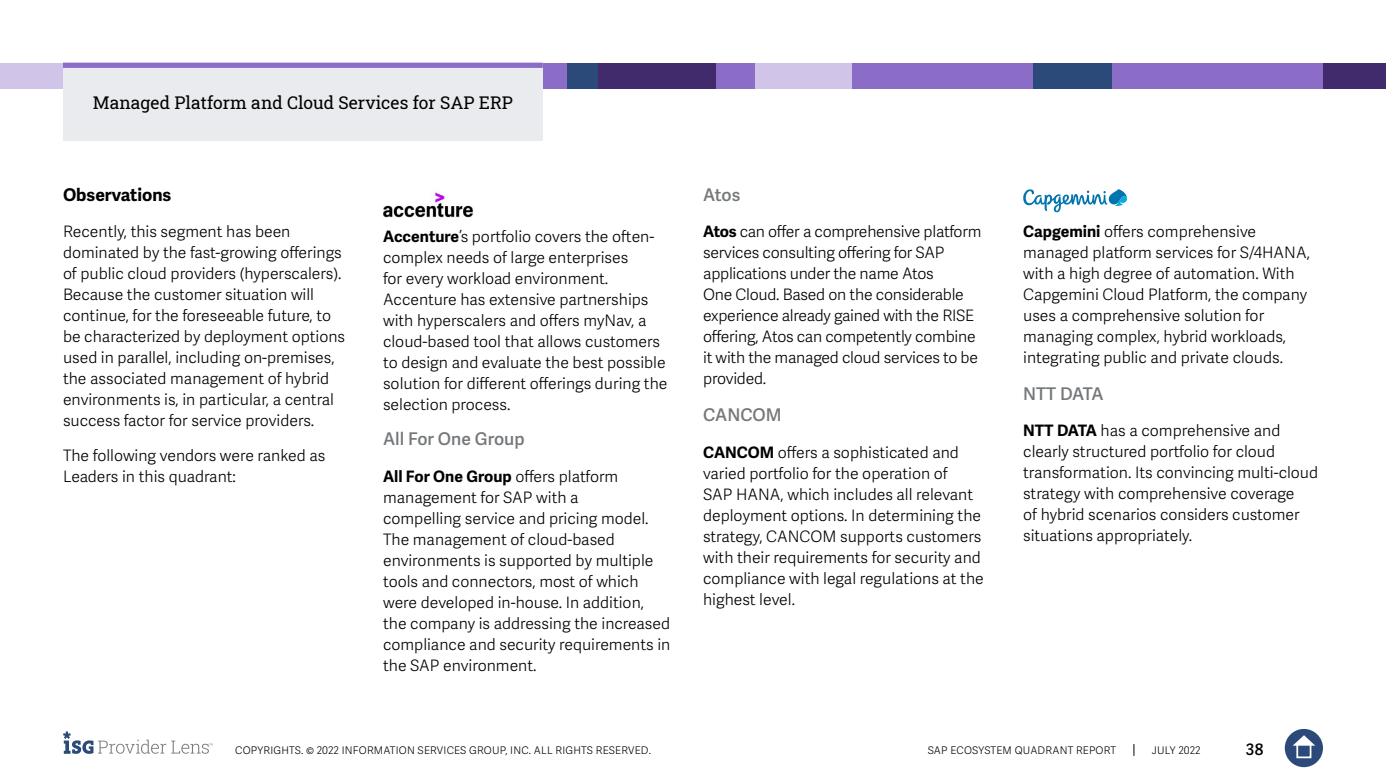
<style>
.page{position:relative;width:1386px;height:780px;background:#fff}
.page>*{position:absolute;margin:0;border:0;box-sizing:border-box;transform-origin:0 0}
.t1{font:17.5px "Roboto Slab ISG P Regular";color:#000}
.t2{font:600 17.5px "Adelle Sans";color:#75787b}
.t3{font:700 17.5px "Adelle Sans";color:#000}
.t4{font:300 15.75px/21px "Adelle Sans";color:#000}
.t5{font:600 15.75px "Adelle Sans";color:#000}
.t6{font:300 10.5px "Adelle Sans";letter-spacing:.02em;color:#000}
.s1{font-weight:700;color:#000101}
</style>
<div class="page">
<svg style="left:1133px;top:744px;width:1px;height:12px"></svg>
<div style="left:1285px;top:729px;width:38px;height:38px;background:#2b4a79;border-radius:50%"></div>
<svg style="left:1293px;top:735px;width:22px;height:10px"></svg>
<div style="left:1296px;top:743px;width:15px;height:15px;border:2px solid #fff"></div>
<svg style="left:63px;top:731px;width:150px;height:23px"></svg>
<div style="left:1047px;top:63px;width:276px;height:26px;background:#8b6cc6"></div>
<div style="left:0;top:63px;width:158px;height:26px;background:#d0c4e8"></div>
<div style="left:158px;top:63px;width:409px;height:26px;background:#8b6cc6"></div>
<div style="left:850px;top:63px;width:184px;height:26px;background:#8b6cc6"></div>
<div style="left:1323px;top:63px;width:63px;height:26px;background:#422b6d"></div>
<div style="left:1033px;top:63px;width:79px;height:26px;background:#2b4a79"></div>
<div style="left:754px;top:63px;width:98px;height:26px;background:#d0c4e8"></div>
<div style="left:598px;top:63px;width:157px;height:26px;background:#8b6cc6"></div>
<div style="left:598px;top:63px;width:118px;height:26px;background:#422b6d"></div>
<div style="left:567px;top:63px;width:31px;height:26px;background:#2b4a79"></div>
<img style="left:383px;top:192px;width:90px;height:25px">
<svg style="left:1023px;top:189px;width:104px;height:23px"></svg>
<div style="left:63px;top:63px;width:480px;height:78px;background:#e9ebee"></div>
<div style="left:63px;top:63px;width:480px;height:5px;background:#8b6cc6"></div>
<p class="t1" style="left:93px;top:91px;width:422px">Managed Platform and Cloud Services for SAP ERP</p>
<p class="t3" style="left:63px;top:184px;width:110px">Observations</p>
<p class="t4" style="left:63px;top:222px;width:284px">Recently, this segment has been dominated by the fast-growing offerings of public cloud providers (hyperscalers).<br>Because the customer situation will continue, for the foreseeable future, to be characterized by deployment options used in parallel, including on-premises, the associated management of hybrid environments is, in particular, a central success factor for service providers.</p>
<p class="t4" style="left:63px;top:446px;width:264px">The following vendors were ranked as<br>Leaders in this quadrant:</p>
<p class="t4" style="left:383px;top:226px;width:286px"><span class="s1">Accenture</span>’s portfolio covers the often&shy;complex needs of large enterprises<br>for every workload environment.<br>Accenture has extensive partnerships with hyperscalers and offers myNav, a cloud-based tool that allows customers to design and evaluate the best possible solution for different offerings during the selection process.</p>
<p class="t2" style="left:383px;top:428px;width:143px">All For One Group</p>
<p class="t4" style="left:383px;top:466px;width:289px"><span class="s1">All For One Group</span> offers platform management for SAP with a<br>compelling service and pricing model.<br>The management of cloud-based environments is supported by multiple tools and connectors, most of which were developed in-house. In addition, the company is addressing the increased compliance and security requirements in the SAP environment.</p>
<p class="t2" style="left:703px;top:184px;width:39px">Atos</p>
<p class="t4" style="left:703px;top:222px;width:280px"><span class="s1">Atos</span> can offer a comprehensive platform services consulting offering for SAP applications under the name Atos<br>One Cloud. Based on the considerable experience already gained with the RISE offering, Atos can competently combine it with the managed cloud services to be provided.</p>
<p class="t2" style="left:703px;top:405px;width:80px">CANCOM</p>
<p class="t4" style="left:703px;top:442px;width:282px"><span class="s1">CANCOM</span> offers a sophisticated and varied portfolio for the operation of<br>SAP HANA, which includes all relevant deployment options. In determining the strategy, CANCOM supports customers with their requirements for security and compliance with legal regulations at the highest level.</p>
<p class="t4" style="left:1023px;top:221px;width:288px"><span class="s1">Capgemini</span> offers comprehensive managed platform services for S/4HANA, with a high degree of automation. With Capgemini Cloud Platform, the company uses a comprehensive solution for managing complex, hybrid workloads, integrating public and private clouds.</p>
<p class="t2" style="left:1023px;top:383px;width:82px">NTT DATA</p>
<p class="t4" style="left:1023px;top:421px;width:296px"><span class="s1">NTT DATA</span> has a comprehensive and clearly structured portfolio for cloud transformation. Its convincing multi-cloud strategy with comprehensive coverage<br>of hybrid scenarios considers customer situations appropriately.</p>
<p class="t6" style="left:235px;top:744px;width:417px">COPYRIGHTS. © 2022 INFORMATION SERVICES GROUP, INC. ALL RIGHTS RESERVED.</p>
<p class="t6" style="left:928px;top:744px;width:190px">SAP ECOSYSTEM QUADRANT REPORT</p>
<p class="t6" style="left:1152px;top:744px;width:50px">JULY 2022</p>
<p class="t5" style="left:1246px;top:740px;width:19px">38</p>
</div>
